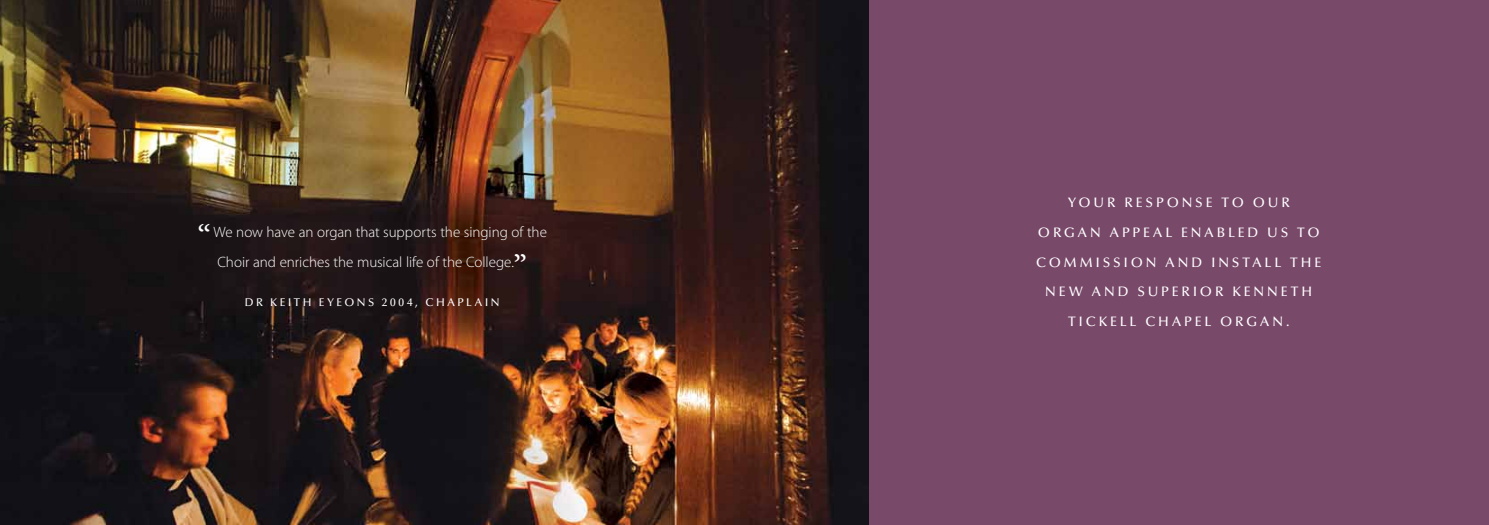
<style>
.page{position:relative;width:1489px;height:525px;background:#fff}
.page>*{position:absolute;margin:0;border:0;box-sizing:border-box;transform-origin:0 0}
.t1{font:33.75px "Minion Pro";color:#fff}
.t2{font:300 15px/29.8px "Myriad Pro";letter-spacing:-.005em;color:#fff}
.t3{font:500 13.75px/29.8px "Optima";letter-spacing:.21em;color:#fff;text-align:center}
.t4{font:500 11.25px "Optima";letter-spacing:.235em;color:#fff}
</style>
<div class="page">
<div style="left:868px;top:0;width:620px;height:524px;background:#79496a"></div>
<img style="left:0;top:0;width:868px;height:524px">
<h1 class="t1" style="left:197px;top:214px;width:15px">“</h1>
<p class="t2" style="left:213px;top:217px;width:335px">We now have an organ that supports the singing of the<br>Choir and enriches the musical life of the College.</p>
<h1 class="t1" style="left:513px;top:244px;width:15px">”</h1>
<p class="t4" style="left:245px;top:296px;width:35px">DR KEITH</p>
<p class="t4" style="left:319px;top:296px;width:11px">EYEONS</p>
<p class="t4" style="left:382px;top:296px;width:65px">2004, CHAPLAIN</p>
<p class="t3" style="left:1036px;top:188px;width:286px">YOUR RESPONSE TO OUR<br>O RGAN APPEAL ENABLED US TO<br>COMMISSION AND INSTALL THE<br>NEW AND SUPERIOR KENNETH<br>TICKELL CHAPEL O RGAN.</p>
</div>
